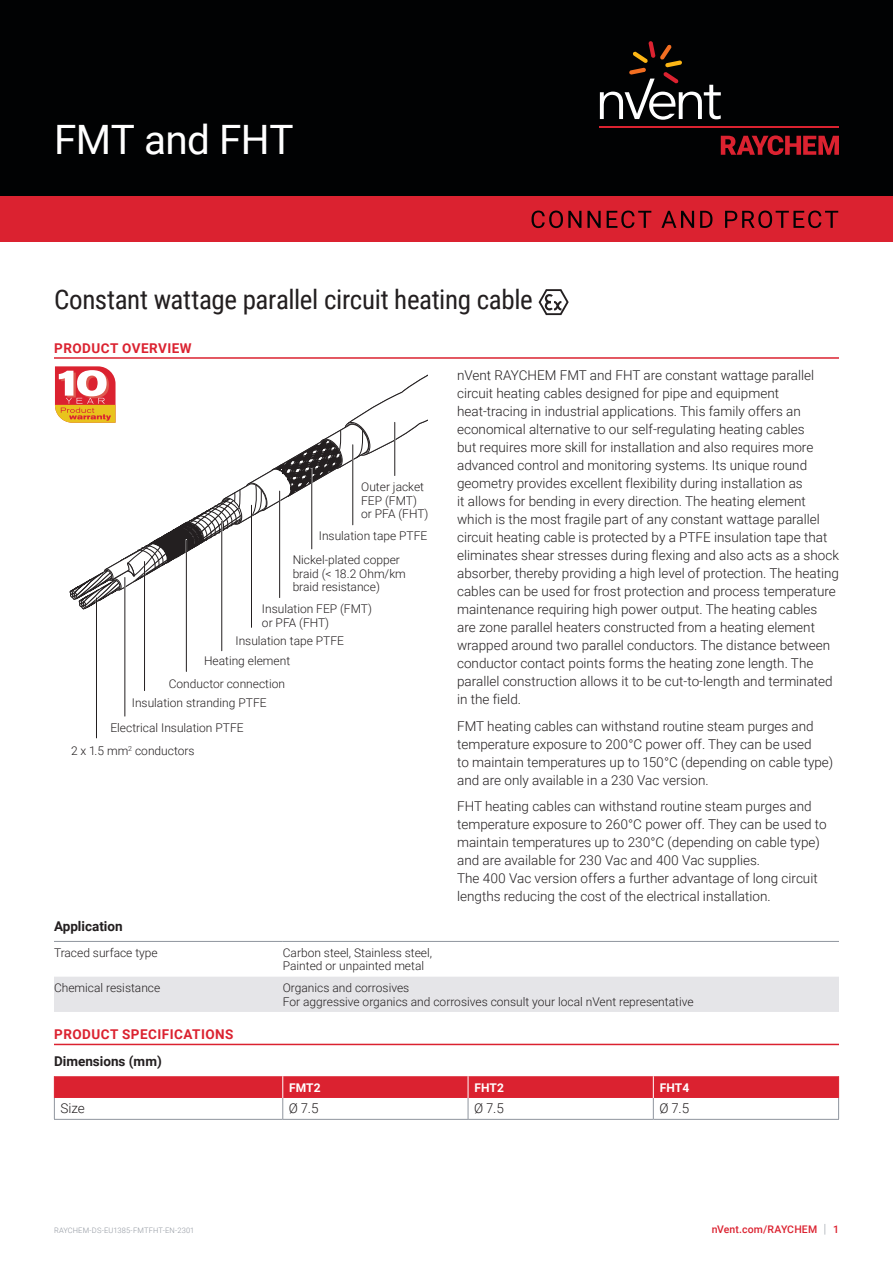
<style>
.page{position:relative;width:893px;height:1263px;background:#fff}
.page>*{position:absolute;margin:0;border:0;box-sizing:border-box;transform-origin:0 0}
.Title_Product_Name{font:40.5px "Roboto";letter-spacing:-.015em;color:#fff}
.Product_Description{font:27px "Roboto Condensed";letter-spacing:-.015em;color:#231f20}
.Bodytext_1{font:300 13.5px/18px "Roboto";color:#231f20}
.Subhead{font:700 13.5px "Roboto";letter-spacing:.035em;color:#db2230}
.Subhead_L-2{font:700 13.5px "Roboto";color:#231f20}
.Table_Text{font:300 13.5px "Roboto";color:#231f20}
.Caption_text{font:300 12px/13.5px "Roboto";color:#231f20}
.Table_Subhead{font:700 12px "Roboto";letter-spacing:.01em;color:#fff}
.t1{font:500 10.5px "Roboto";letter-spacing:.015em;color:#db2230}
.t2{font:300 7.5px "Roboto";letter-spacing:.02em;color:#8f959e}
.s1{font-weight:300;font-size:12.6px;color:#8f959e}
</style>
<div class="page">
<div style="left:0;top:0;width:893px;height:196px;background:#010203"></div>
<div style="left:0;top:196px;width:893px;height:45px;background:#db2230"></div>
<svg style="left:532px;top:211px;width:306px;height:17px"></svg>
<svg style="left:721px;top:135px;width:118px;height:20px"></svg>
<hr style="left:600px;top:127px;width:239px;height:1px;background:#db2230">
<svg style="left:600px;top:41px;width:121px;height:79px"></svg>
<hr style="left:54px;top:357px;width:785px;height:2px;background:#db2230">
<svg style="left:539px;top:289px;width:30px;height:26px"></svg>
<hr style="left:54px;top:1044px;width:785px;height:1px;background:#db2230">
<div style="left:54px;top:977px;width:785px;height:35px;background:#e5e5e8"></div>
<hr style="left:54px;top:941px;width:229px;height:1px;background:#8f959e">
<hr style="left:283px;top:941px;width:556px;height:1px;background:#8f959e">
<hr style="left:54px;top:1119px;width:229px;height:1px;background:#8f959e">
<hr style="left:283px;top:1119px;width:185px;height:1px;background:#8f959e">
<hr style="left:468px;top:1119px;width:185px;height:1px;background:#8f959e">
<hr style="left:653px;top:1119px;width:186px;height:1px;background:#8f959e">
<svg style="left:54px;top:1076px;width:785px;height:43px"></svg>
<hr style="left:96px;top:598px;width:1px;height:140px;background:#231f20">
<hr style="left:125px;top:577px;width:1px;height:139px;background:#231f20">
<hr style="left:221px;top:521px;width:1px;height:130px;background:#231f20">
<hr style="left:144px;top:561px;width:1px;height:130px;background:#231f20">
<hr style="left:186px;top:540px;width:1px;height:131px;background:#231f20">
<hr style="left:251px;top:505px;width:1px;height:122px;background:#231f20">
<svg style="left:55px;top:366px;width:373px;height:243px"></svg>
<p class="Title_Product_Name" style="left:54px;top:111px;width:241px">FMT and FHT</p>
<p class="Product_Description" style="left:54px;top:281px;width:480px">Constant wattage parallel circuit heating cable</p>
<p class="Subhead" style="left:54px;top:339px;width:139px">PRODUCT OVERVIEW</p>
<p class="Caption_text" style="left:361px;top:480px;width:69px">Outer jacket<br>FEP (FMT) or PFA (FHT)</p>
<p class="Caption_text" style="left:319px;top:528px;width:110px">Insulation tape PTFE</p>
<p class="Caption_text" style="left:293px;top:553px;width:115px">Nickel-plated copper braid (&lt; 18.2 Ohm/km braid resistance)</p>
<p class="Caption_text" style="left:262px;top:602px;width:112px">Insulation FEP (FMT) or PFA (FHT)</p>
<p class="Caption_text" style="left:235px;top:633px;width:110px">Insulation tape PTFE</p>
<p class="Caption_text" style="left:204px;top:654px;width:88px">Heating element</p>
<p class="Caption_text" style="left:169px;top:676px;width:118px">Conductor connection</p>
<p class="Caption_text" style="left:110px;top:720px;width:135px">Electrical Insulation PTFE</p>
<p class="Caption_text" style="left:132px;top:695px;width:136px">Insulation stranding PTFE</p>
<p class="Caption_text" style="left:71px;top:743px;width:125px">2 x 1.5 mm<sup>2</sup> conductors</p>
<p class="Bodytext_1" style="left:457px;top:366px;width:383px">nVent RAYCHEM FMT and FHT are constant wattage parallel circuit heating cables designed for pipe and equipment heat-tracing in industrial applications. This family offers an economical alternative to our self-regulating heating cables<br>but requires more skill for installation and also requires more advanced control and monitoring systems. Its unique round geometry provides excellent flexibility during installation as<br>it allows for bending in every direction. The heating element which is the most fragile part of any constant wattage parallel circuit heating cable is protected by a PTFE insulation tape that eliminates shear stresses during flexing and also acts as a shock absorber, thereby providing a high level of protection. The heating cables can be used for frost protection and process temperature maintenance requiring high power output. The heating cables are zone parallel heaters constructed from a heating element wrapped around two parallel conductors. The distance between conductor contact points forms the heating zone length. The parallel construction allows it to be cut-to-length and terminated in the field.</p>
<p class="Bodytext_1" style="left:457px;top:716px;width:378px">FMT heating cables can withstand routine steam purges and temperature exposure to 200°C power off. They can be used<br>to maintain temperatures up to 150°C (depending on cable type) and are only available in a 230 Vac version.</p>
<p class="Bodytext_1" style="left:457px;top:797px;width:371px">FHT heating cables can withstand routine steam purges and temperature exposure to 260°C power off. They can be used to maintain temperatures up to 230°C (depending on cable type) and are available for 230 Vac and 400 Vac supplies.<br>The 400 Vac version offers a further advantage of long circuit lengths reducing the cost of the electrical installation.</p>
<p class="Subhead_L-2" style="left:54px;top:916px;width:70px">Application</p>
<p class="Caption_text" style="left:54px;top:945px;width:105px">Traced surface type</p>
<p class="Caption_text" style="left:283px;top:945px;width:151px">Carbon steel, Stainless steel,<br>Painted or unpainted metal</p>
<p class="Caption_text" style="left:54px;top:980px;width:108px">Chemical resistance</p>
<p class="Caption_text" style="left:283px;top:980px;width:412px">Organics and corrosives<br>For aggressive organics and corrosives consult your local nVent representative</p>
<p class="Subhead" style="left:54px;top:1025px;width:181px">PRODUCT SPECIFICATIONS</p>
<p class="Subhead_L-2" style="left:54px;top:1052px;width:109px">Dimensions (mm)</p>
<p class="Table_Subhead" style="left:289px;top:1079px;width:33px">FMT2</p>
<p class="Table_Subhead" style="left:474px;top:1079px;width:31px">FHT2</p>
<p class="Table_Subhead" style="left:660px;top:1079px;width:31px">FHT4</p>
<p class="Table_Text" style="left:60px;top:1099px;width:26px">Size</p>
<p class="Table_Text" style="left:289px;top:1099px;width:31px">Ø 7.5</p>
<p class="Table_Text" style="left:474px;top:1099px;width:31px">Ø 7.5</p>
<p class="Table_Text" style="left:659px;top:1099px;width:31px">Ø 7.5</p>
<p class="t2" style="left:54px;top:1225px;width:142px">RAYCHEM-DS-EU1385-FMTFHT-EN-2301</p>
<p class="t1" style="left:712px;top:1222px;width:129px">nVent.com/RAYCHEM <span class="s1">|</span> 1</p>
</div>
